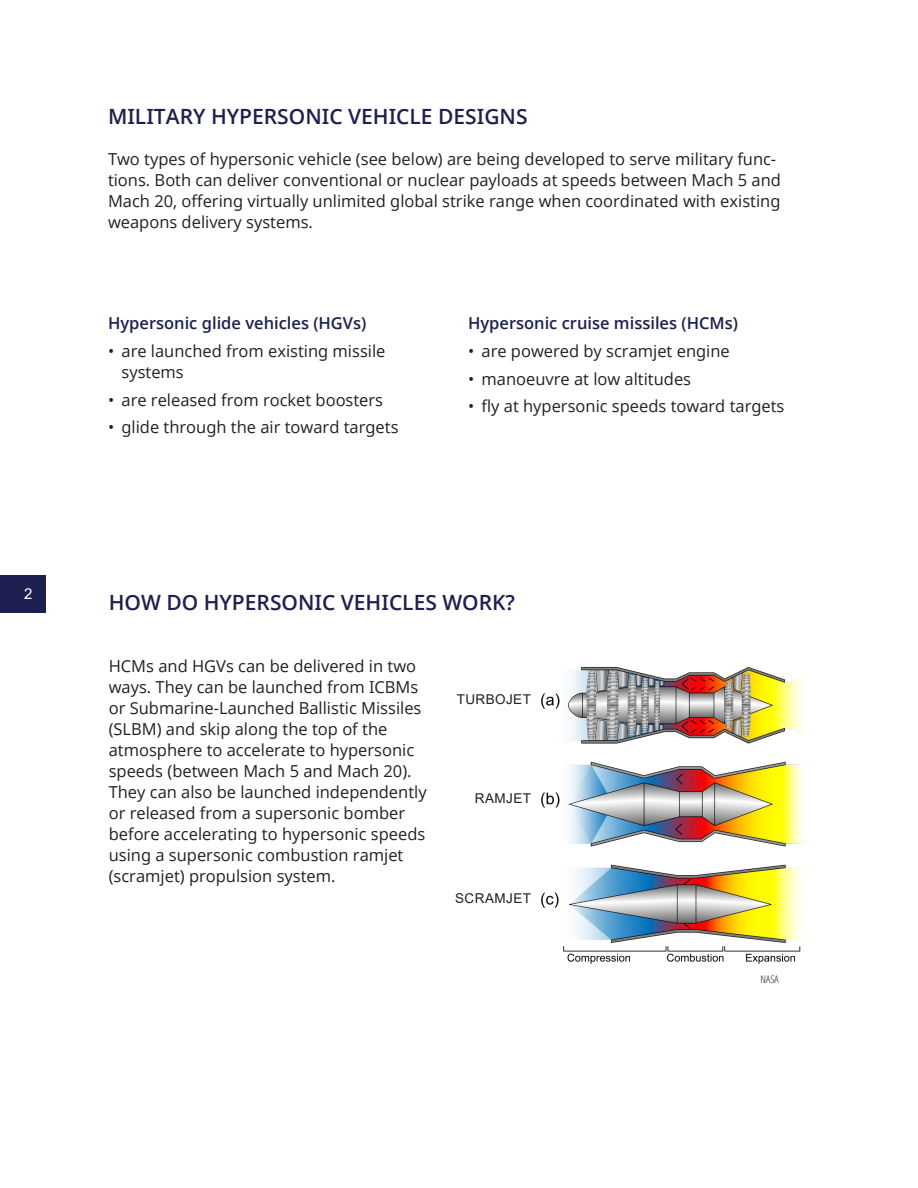
<style>
.page{position:relative;width:918px;height:1188px;background:#fff}
.page>*{position:absolute;margin:0;border:0;box-sizing:border-box;transform-origin:0 0}
.Subhead{font:600 21px "Open Sans";color:#1d2050}
.Subhead-2{font:16.5px/21px "Open Sans";color:#231f20}
.Subhead-3{font:600 16.5px "Open Sans";color:#1d2050}
.t1{font:15px "Arial";color:#fff}
.Subhead-4{font:13.5px "Arial";letter-spacing:.035em;color:#231f20}
.Subhead-5{font:300 condensed 10.5px "Open Sans";color:#231f20}
</style>
<div class="page">
<div style="left:0;top:575px;width:46px;height:38px;background:#1d2050"></div>
<img style="left:541px;top:666px;width:263px;height:298px">
<p class="t1" style="left:24px;top:584px;width:10px">2</p>
<p class="Subhead" style="left:108px;top:102px;width:421px">MILITARY HYPERSONIC VEHICLE DESIGNS</p>
<p class="Subhead-2" style="left:108px;top:148px;width:675px">Two types of hypersonic vehicle (see below) are being developed to serve military func&shy;tions. Both can deliver conventional or nuclear payloads at speeds between Mach 5 and Mach 20, offering virtually unlimited global strike range when coordinated with existing weapons delivery systems.</p>
<p class="Subhead-3" style="left:108px;top:312px;width:260px">Hypersonic glide vehicles (HGVs)</p>
<p class="Subhead-2" style="left:122px;top:340px;width:265px;text-indent:-14px">• are launched from existing missile systems</p>
<p class="Subhead-2" style="left:108px;top:389px;width:277px">• are released from rocket boosters</p>
<p class="Subhead-2" style="left:108px;top:416px;width:292px">• glide through the air toward targets</p>
<p class="Subhead-3" style="left:468px;top:312px;width:272px">Hypersonic cruise missiles (HCMs)</p>
<p class="Subhead-2" style="left:468px;top:340px;width:263px">• are powered by scramjet engine</p>
<p class="Subhead-2" style="left:468px;top:368px;width:225px">• manoeuvre at low altitudes</p>
<p class="Subhead-2" style="left:468px;top:395px;width:318px">• fly at hypersonic speeds toward targets</p>
<p class="Subhead" style="left:109px;top:588px;width:408px">HOW DO HYPERSONIC VEHICLES WORK?</p>
<p class="Subhead-2" style="left:109px;top:655px;width:319px">HCMs and HGVs can be delivered in two ways. They can be launched from ICBMs or Submarine-Launched Ballistic Missiles (SLBM) and skip along the top of the atmosphere to accelerate to hypersonic speeds (between Mach 5 and Mach 20).<br>They can also be launched independently or released from a supersonic bomber before accelerating to hypersonic speeds using a supersonic combustion ramjet (scramjet) propulsion system.</p>
<p class="Subhead-4" style="left:457px;top:690px;width:76px">TURBOJET</p>
<p class="Subhead-4" style="left:475px;top:789px;width:58px">RAMJET</p>
<p class="Subhead-4" style="left:455px;top:889px;width:77px">SCRAMJET</p>
<p class="Subhead-5" style="left:761px;top:972px;width:20px">NASA</p>
</div>
